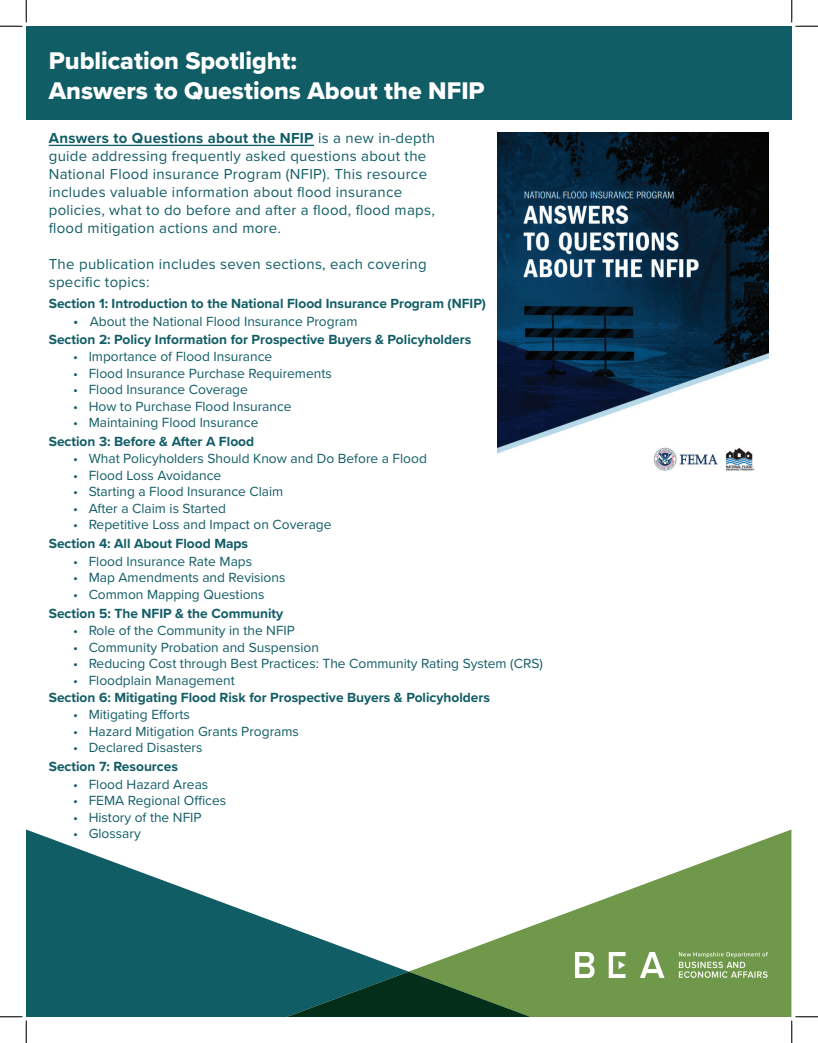
<style>
.page{position:relative;width:818px;height:1043px;background:#fff}
.page>*{position:absolute;margin:0;border:0;box-sizing:border-box;transform-origin:0 0}
.t1{font:25px/30px "Proxima Nova Extrabld";color:#fff}
.t2{font:15px/18px "Proxima Nova";letter-spacing:.02em;color:#115d66}
.t3{font:13.75px "Proxima Nova";color:#115d66}
.t4{font:700 13.75px "Proxima Nova";color:#115d66}
.s1{font-weight:700}
.s2{font-size:15px}
</style>
<div class="page">
<svg style="left:26px;top:829px;width:381px;height:187px;fill:#115d66"></svg>
<svg style="left:410px;top:829px;width:381px;height:187px;fill:#70984a"></svg>
<svg style="left:278px;top:971px;width:261px;height:45px"></svg>
<img style="left:575px;top:952px;width:192px;height:25px">
<div style="left:26px;top:26px;width:765px;height:94px;background:#115d66"></div>
<img style="left:497px;top:132px;width:271px;height:339px">
<hr style="left:49px;top:145px;width:265px;height:1px;background:#115d66">
<svg style="left:0;top:0;width:27px;height:27px"></svg>
<svg style="left:0;top:1015px;width:27px;height:27px"></svg>
<svg style="left:791px;top:0;width:27px;height:27px"></svg>
<svg style="left:790px;top:1015px;width:28px;height:27px"></svg>
<h1 class="t1" style="left:49px;top:45px;width:437px">Publication Spotlight:<br>Answers to Questions About the NFIP</h1>
<p class="t2" style="left:49px;top:129px;width:388px"><span class="s1">Answers to Questions about the NFIP</span> is a new in-depth guide addressing frequently asked questions about the National Flood insurance Program (NFIP). This resource includes valuable information about flood insurance policies, what to do before and after a flood, flood maps, flood mitigation actions and more.</p>
<p class="t2" style="left:49px;top:255px;width:379px">The publication includes seven sections, each covering specific topics:</p>
<p class="t4" style="left:49px;top:293px;width:438px">Section 1: Introduction to the National Flood Insurance Program (NFIP)</p>
<p class="t4" style="left:49px;top:329px;width:424px">Section 2: Policy Information for Prospective Buyers &amp; Policyholders</p>
<p class="t3" style="left:73px;top:311px;width:286px"><span class="s2">•</span> About the National Flood Insurance Program</p>
<p class="t3" style="left:73px;top:346px;width:201px">• Importance of Flood Insurance</p>
<p class="t3" style="left:73px;top:363px;width:260px">• Flood Insurance Purchase Requirements</p>
<p class="t3" style="left:73px;top:379px;width:176px">• Flood Insurance Coverage</p>
<p class="t3" style="left:73px;top:396px;width:220px">• How to Purchase Flood Insurance</p>
<p class="t3" style="left:73px;top:412px;width:187px">• Maintaining Flood Insurance</p>
<p class="t3" style="left:73px;top:448px;width:355px">• What Policyholders Should Know and Do Before a Flood</p>
<p class="t3" style="left:73px;top:465px;width:150px">• Flood Loss Avoidance</p>
<p class="t3" style="left:73px;top:481px;width:212px">• Starting a Flood Insurance Claim</p>
<p class="t3" style="left:73px;top:498px;width:154px">• After a Claim is Started</p>
<p class="t3" style="left:73px;top:514px;width:260px">• Repetitive Loss and Impact on Coverage</p>
<p class="t3" style="left:73px;top:551px;width:181px">• Flood Insurance Rate Maps</p>
<p class="t3" style="left:73px;top:567px;width:214px">• Map Amendments and Revisions</p>
<p class="t3" style="left:73px;top:584px;width:193px">• Common Mapping Questions</p>
<p class="t3" style="left:73px;top:620px;width:223px">• Role of the Community in the NFIP</p>
<p class="t3" style="left:73px;top:637px;width:247px">• Community Probation and Suspension</p>
<p class="t3" style="left:73px;top:653px;width:471px">• Reducing Cost through Best Practices: The Community Rating System (CRS)</p>
<p class="t3" style="left:73px;top:670px;width:163px">• Floodplain Management</p>
<p class="t3" style="left:73px;top:704px;width:118px">• Mitigating Efforts</p>
<p class="t3" style="left:73px;top:720px;width:227px">• Hazard Mitigation Grants Programs</p>
<p class="t3" style="left:73px;top:737px;width:131px">• Declared Disasters</p>
<p class="t3" style="left:73px;top:773px;width:137px">• Flood Hazard Areas</p>
<p class="t3" style="left:73px;top:790px;width:155px">• FEMA Regional Offices</p>
<p class="t3" style="left:73px;top:806px;width:130px">• History of the NFIP</p>
<p class="t3" style="left:73px;top:823px;width:69px">• Glossary</p>
<p class="t4" style="left:49px;top:431px;width:207px">Section 3: Before &amp; After A Flood</p>
<p class="t4" style="left:49px;top:533px;width:201px">Section 4: All About Flood Maps</p>
<p class="t4" style="left:49px;top:603px;width:236px">Section 5: The NFIP &amp; the Community</p>
<p class="t4" style="left:49px;top:687px;width:442px">Section 6: Mitigating Flood Risk for Prospective Buyers &amp; Policyholders</p>
<p class="t4" style="left:49px;top:756px;width:131px">Section 7: Resources</p>
</div>
